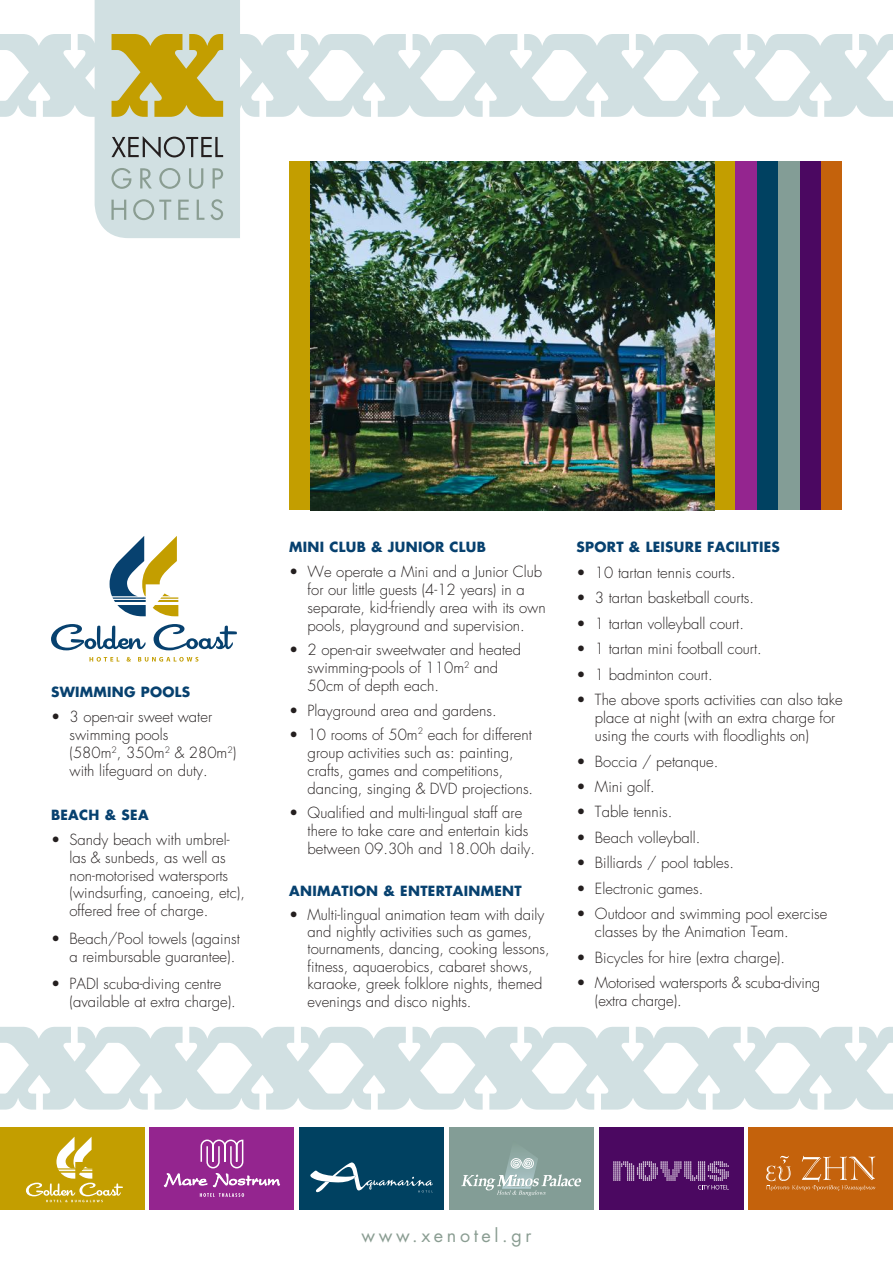
<style>
.page{position:relative;width:893px;height:1263px;background:#fff}
.page>*{position:absolute;margin:0;border:0;box-sizing:border-box;transform-origin:0 0}
.t1{font:18px "Futura Std";letter-spacing:.2em;color:#8a9d92}
.t2{font:300 16.5px/18px "Kp Linea";color:#241f1f}
.t3{font:700 15px "Kp Linea";letter-spacing:.02em;color:#07416f}
</style>
<div class="page">
<svg style="left:0;top:34px;width:893px;height:83px;fill:#d1e0e2"></svg>
<div style="left:0;top:1127px;width:145px;height:82px;background:#c39e00"></div>
<svg style="left:26px;top:1137px;width:97px;height:65px"></svg>
<div style="left:449px;top:1127px;width:145px;height:82px;background:#839d96"></div>
<svg style="left:461px;top:1153px;width:121px;height:43px"></svg>
<div style="left:299px;top:1127px;width:145px;height:82px;background:#004161"></div>
<svg style="left:310px;top:1162px;width:123px;height:30px"></svg>
<div style="left:748px;top:1127px;width:145px;height:82px;background:#c4620c"></div>
<svg style="left:766px;top:1156px;width:109px;height:34px"></svg>
<div style="left:150px;top:1127px;width:144px;height:82px;background:#94258f"></div>
<svg style="left:164px;top:1139px;width:116px;height:58px"></svg>
<div style="left:599px;top:1127px;width:144px;height:82px;background:#4b0861"></div>
<svg style="left:613px;top:1161px;width:116px;height:28px"></svg>
<svg style="left:95px;top:0;width:145px;height:238px;background:#c9ceb2"></svg>
<svg style="left:0;top:1027px;width:893px;height:82px;fill:#d1e0e2"></svg>
<div style="left:289px;top:162px;width:447px;height:348px;background:#c39e00"></div>
<div style="left:821px;top:162px;width:21px;height:348px;background:#c4620c"></div>
<div style="left:736px;top:162px;width:21px;height:348px;background:#94258f"></div>
<div style="left:799px;top:162px;width:22px;height:348px;background:#4b0861"></div>
<div style="left:757px;top:162px;width:21px;height:348px;background:#004161"></div>
<div style="left:778px;top:162px;width:21px;height:348px;background:#839d96"></div>
<img style="left:310px;top:162px;width:404px;height:348px">
<svg style="left:110px;top:536px;width:68px;height:80px"></svg>
<svg style="left:51px;top:624px;width:95px;height:26px"></svg>
<svg style="left:154px;top:624px;width:83px;height:26px"></svg>
<svg style="left:89px;top:657px;width:30px;height:5px"></svg>
<svg style="left:127px;top:657px;width:4px;height:5px"></svg>
<svg style="left:138px;top:657px;width:60px;height:5px"></svg>
<p class="t3" style="left:51px;top:682px;width:141px">SWIMMING POOLS</p>
<p class="t2" style="left:69px;top:708px;width:168px;text-indent:-18px">• 3 open-air sweet water swimming pools<br>(580m<sup>2</sup>, 350m<sup>2</sup> &amp; 280m<sup>2</sup>) with lifeguard on duty.</p>
<p class="t3" style="left:51px;top:805px;width:99px">BEACH &amp; SEA</p>
<p class="t2" style="left:69px;top:830px;width:177px;text-indent:-18px">• Sandy beach with umbrel&shy;las &amp; sunbeds, as well as non-motorised watersports (windsurfing, canoeing, etc), offered free of charge.</p>
<p class="t2" style="left:51px;top:929px;width:190px;text-align:right">• Beach/Pool towels (against a reimbursable guarantee).</p>
<p class="t2" style="left:69px;top:975px;width:168px;text-indent:-18px">• PADI scuba-diving centre (available at extra charge).</p>
<p class="t3" style="left:289px;top:538px;width:198px">MINI CLUB &amp; JUNIOR CLUB</p>
<p class="t2" style="left:308px;top:562px;width:240px;text-indent:-18px">• We operate a Mini and a Junior Club for our little guests (4-12 years) in a separate, kid-friendly area with its own pools, playground and supervision.</p>
<p class="t2" style="left:308px;top:641px;width:215px;text-indent:-18px">• 2 open-air sweetwater and heated swimming-pools of 110m<sup>2</sup> and<br>50cm of depth each.</p>
<p class="t2" style="left:289px;top:701px;width:209px">• Playground area and gardens.</p>
<p class="t2" style="left:308px;top:725px;width:227px;text-indent:-18px">• 10 rooms of 50m<sup>2</sup> each for different group activities such as: painting, crafts, games and competitions, dancing, singing &amp; DVD projections.</p>
<p class="t2" style="left:308px;top:804px;width:229px;text-indent:-18px">• Qualified and multi-lingual staff are there to take care and entertain kids between 09.30h and 18.00h daily.</p>
<p class="t3" style="left:289px;top:882px;width:234px">ANIMATION &amp; ENTERTAINMENT</p>
<p class="t2" style="left:308px;top:906px;width:244px;line-height:17.4px;text-indent:-18px">• Multi-lingual animation team with daily and nightly activities such as games, tournaments, dancing, cooking lessons, fitness, aquaerobics, cabaret shows, karaoke, greek folklore nights, themed evenings and disco nights.</p>
<p class="t3" style="left:576px;top:538px;width:205px">SPORT &amp; LEISURE FACILITIES</p>
<p class="t2" style="left:576px;top:563px;width:161px">• 10 tartan tennis courts.</p>
<p class="t2" style="left:576px;top:589px;width:179px">• 3 tartan basketball courts.</p>
<p class="t2" style="left:576px;top:614px;width:169px">• 1 tartan volleyball court.</p>
<p class="t2" style="left:576px;top:640px;width:187px">• 1 tartan mini football court.</p>
<p class="t2" style="left:576px;top:665px;width:138px">• 1 badminton court.</p>
<p class="t2" style="left:595px;top:691px;width:249px;text-indent:-18px">• The above sports activities can also take place at night (with an extra charge for using the courts with floodlights on)</p>
<p class="t2" style="left:576px;top:752px;width:143px">• Boccia / petanque.</p>
<p class="t2" style="left:576px;top:777px;width:80px">• Mini golf.</p>
<p class="t2" style="left:576px;top:803px;width:97px">• Table tennis.</p>
<p class="t2" style="left:576px;top:828px;width:125px">• Beach volleyball.</p>
<p class="t2" style="left:576px;top:854px;width:159px">• Billiards / pool tables.</p>
<p class="t2" style="left:576px;top:879px;width:128px">• Electronic games.</p>
<p class="t2" style="left:595px;top:905px;width:234px;text-indent:-18px">• Outdoor and swimming pool exercise classes by the Animation Team.</p>
<p class="t2" style="left:576px;top:948px;width:210px">• Bicycles for hire (extra charge).</p>
<p class="t2" style="left:595px;top:974px;width:227px;text-indent:-18px">• Motorised watersports &amp; scuba-diving (extra charge).</p>
<p class="t1" style="left:361px;top:1223px;width:171px">www.xenotel.gr</p>
</div>
